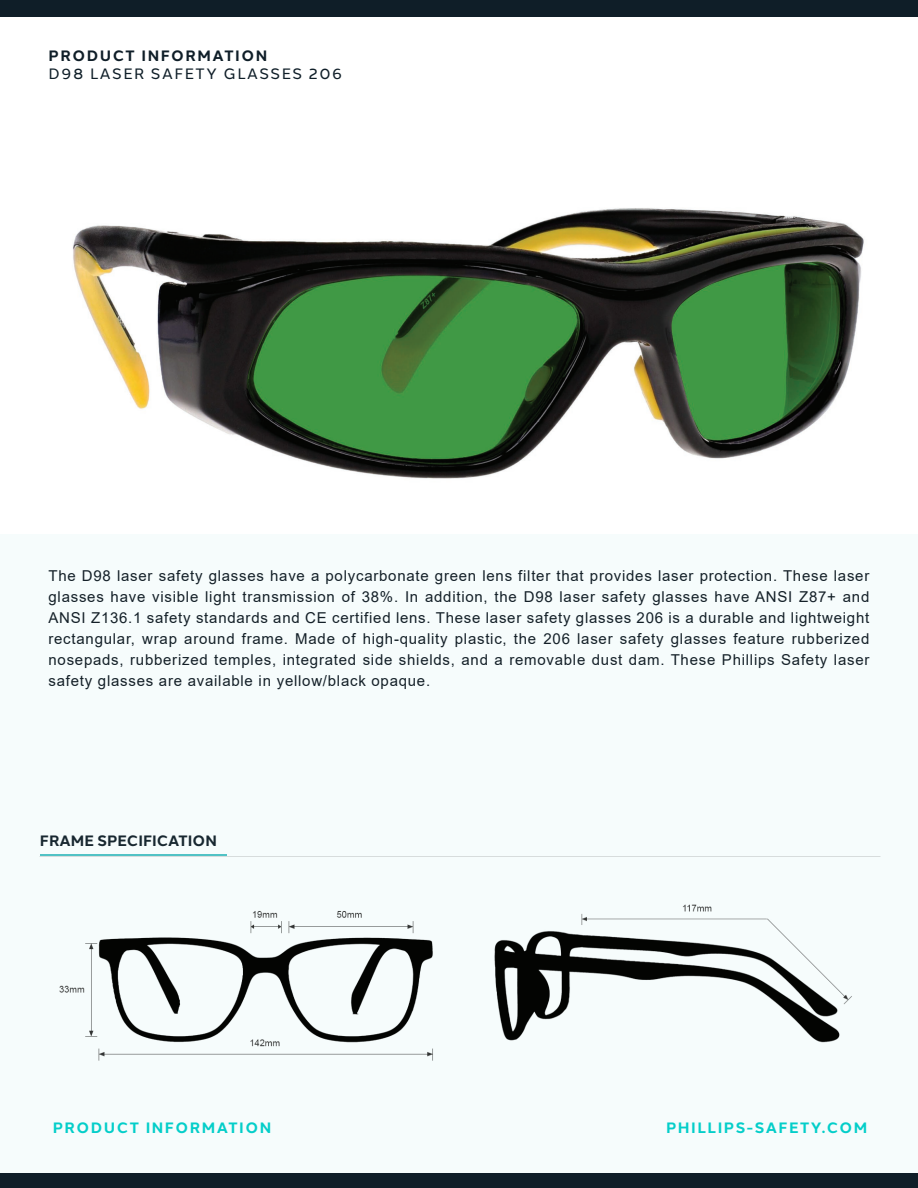
<style>
.page{position:relative;width:918px;height:1188px;background:#fff}
.page>*{position:absolute;margin:0;border:0;box-sizing:border-box;transform-origin:0 0}
.t1{font:15px/21px "Arial";letter-spacing:.05em;color:#142028;text-align:justify}
.t2{font:700 15px "Halcom";letter-spacing:.1em;color:#00cfca}
.t3{font:15px "Halcom";letter-spacing:.1em;color:#0f1e28}
.t4{font:700 15px "Halcom";color:#152029}
.t5{font:700 15px "Halcom";letter-spacing:.1em;color:#0f1e28}
</style>
<div class="page">
<div style="left:0;top:535px;width:918px;height:653px;background:#f6fcfc"></div>
<div style="left:0;top:0;width:918px;height:17px;background:#0f1e28"></div>
<img style="left:59px;top:904px;width:793px;height:157px">
<img style="left:73px;top:208px;width:791px;height:271px">
<div style="left:0;top:1173px;width:918px;height:15px;background:#0f1e28"></div>
<p class="t5" style="left:49px;top:44px;width:220px">PRODUCT INFORMATION</p>
<p class="t3" style="left:49px;top:62px;width:295px">D98 LASER SAFETY GLASSES 206</p>
<p class="t1" style="left:48px;top:565px;width:822px">The D98 laser safety glasses have a polycarbonate green lens filter that provides laser protection. These laser glasses have visible light transmission of 38%. In addition, the D98 laser safety glasses have ANSI Z87+ and ANSI Z136.1 safety standards and CE certified lens. These laser safety glasses 206 is a durable and lightweight rectangular, wrap around frame. Made of high-quality plastic, the 206 laser safety glasses feature rubberized nosepads, rubberized temples, integrated side shields, and a removable dust dam. These Phillips Safety laser safety glasses are available in yellow/black opaque.</p>
<p class="t4" style="left:40px;top:829px;width:179px">FRAME SPECIFICATION</p>
<p class="t2" style="left:53px;top:1116px;width:220px">PRODUCT INFORMATION</p>
<p class="t2" style="left:666px;top:1116px;width:203px">PHILLIPS-SAFETY.COM</p>
</div>
